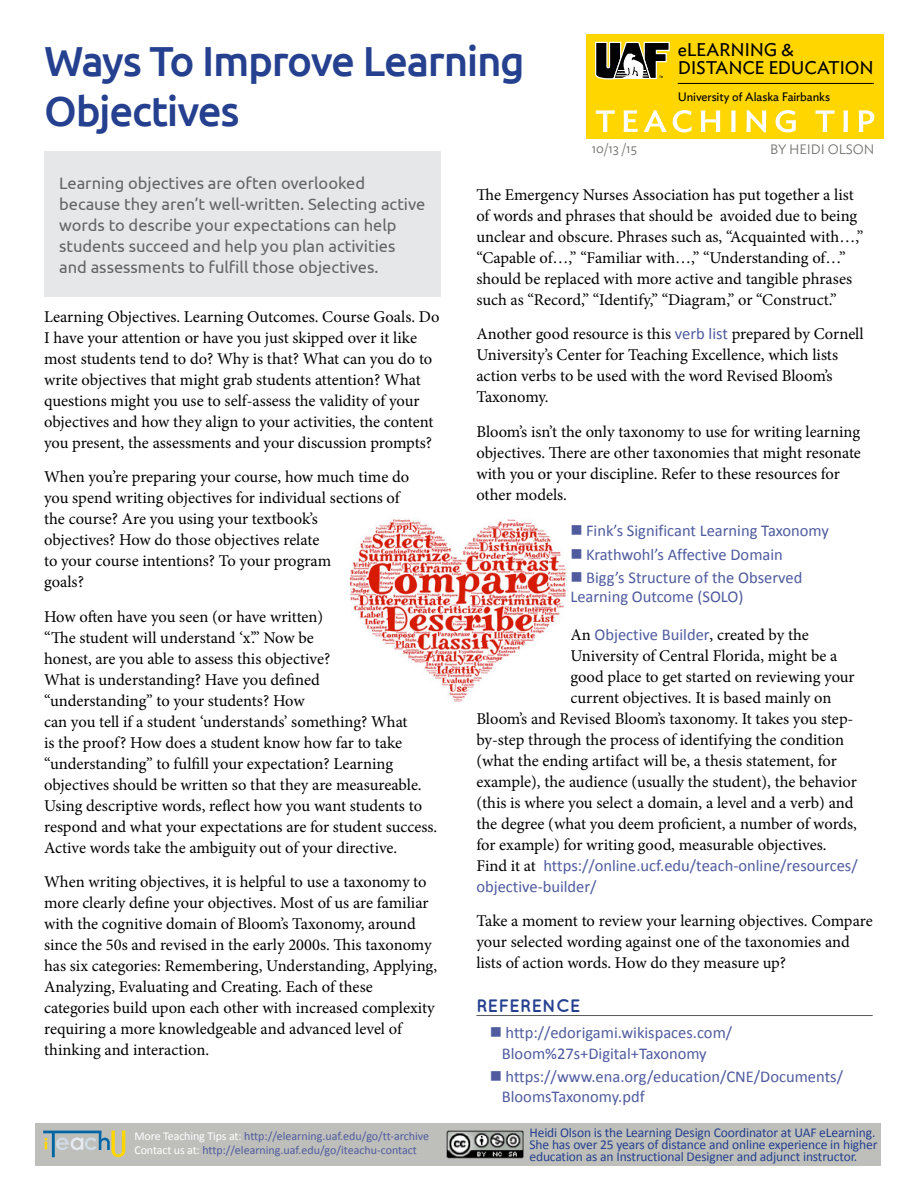
<style>
.page{position:relative;width:918px;height:1188px;background:#fff}
.page>*{position:absolute;margin:0;border:0;box-sizing:border-box;transform-origin:0 0}
.t1{font:500 42px/50.4px "Ubuntu";letter-spacing:-.035em;color:#25408f}
.t2{font:18.3px/18.3px "Ideal Sans";letter-spacing:-.015em;color:#000}
.t3{font:700 18px "Quicksand";color:#25408f}
.t4{font:16.5px/21px "Minion Pro";letter-spacing:-.005em;color:#000}
.t5{font:16.5px/19.8px "Calibri";color:#4f5b9e}
.t6{font:16.5px/21px "Ubuntu";color:#636466}
.t7{font:13.5px/12px "Calibri";letter-spacing:-.01em;color:#25408f}
.t8{font:300 13.5px "Ideal Sans";color:#6e716b}
.t9{font:12.15px "Ideal Sans";letter-spacing:-.01em;color:#000}
.t10{font:12px/14.4px "Calibri";letter-spacing:-.005em;color:#4f5b9e}
.s1{color:#fff}
.s2{font-family:"Calibri";color:#4f5b9e}
.s3{font-family:"Minion Pro";color:#000}
</style>
<div class="page">
<div style="left:36px;top:1123px;width:845px;height:43px;background:#bebfbb"></div>
<img style="left:447px;top:1131px;width:77px;height:28px">
<svg style="left:43px;top:1131px;width:82px;height:26px"></svg>
<div style="left:586px;top:34px;width:298px;height:105px;background:#ffd600"></div>
<svg style="left:595px;top:41px;width:75px;height:39px"></svg>
<hr style="left:678px;top:83px;width:196px;height:1px;background:#000">
<svg style="left:596px;top:110px;width:278px;height:23px"></svg>
<div style="left:44px;top:152px;width:396px;height:145px;background:#e6e7e8"></div>
<hr style="left:476px;top:1015px;width:397px;height:1px;background:#58595b">
<img style="left:350px;top:519px;width:217px;height:183px">
<h1 class="t1" style="left:44px;top:34px;width:482px">Ways To Improve Learning<br>Objectives</h1>
<p class="t8" style="left:592px;top:138px;width:47px">10/13 /15</p>
<p class="t2" style="left:678px;top:39px;width:198px">eLEARNING &amp;<br>DISTANCE EDUCATION</p>
<p class="t9" style="left:678px;top:88px;width:154px">University of Alaska Fairbanks</p>
<p class="t8" style="left:770px;top:139px;width:106px">BY HEIDI OLSON</p>
<p class="t6" style="left:59px;top:172px;width:368px">Learning objectives are often overlooked because they aren’t well-written. Selecting active words to describe your expectations can help students succeed and help you plan activities and assessments to fulfill those objectives.</p>
<p class="t4" style="left:44px;top:306px;width:397px">Learning Objectives. Learning Outcomes. Course Goals. Do I have your attention or have you just skipped over it like most students tend to do? Why is that? What can you do to write objectives that might grab students attention? What questions might you use to self-assess the validity of your objectives and how they align to your activities, the content you present, the assessments and your discussion prompts?</p>
<p class="t4" style="left:44px;top:466px;width:367px">When you’re preparing your course, how much time do you spend writing objectives for individual sections of the course? Are you using your textbook’s<br>objectives? How do those objectives relate<br>to your course intentions? To your program<br>goals?</p>
<p class="t4" style="left:44px;top:606px;width:395px">How often have you seen (or have written)<br>“The student will understand ‘x’.” Now be<br>honest, are you able to assess this objective?<br>What is understanding? Have you defined<br>“understanding” to your students? How<br>can you tell if a student ‘understands’ something? What<br>is the proof? How does a student know how far to take “understanding” to fulfill your expectation? Learning objectives should be written so that they are measureable.<br>Using descriptive words, reflect how you want students to respond and what your expectations are for student success.<br>Active words take the ambiguity out of your directive.</p>
<p class="t4" style="left:44px;top:872px;width:395px">When writing objectives, it is helpful to use a taxonomy to more clearly define your objectives. Most of us are familiar with the cognitive domain of Bloom’s Taxonomy, around since the 50s and revised in the early 2000s. This taxonomy has six categories: Remembering, Understanding, Applying, Analyzing, Evaluating and Creating. Each of these categories build upon each other with increased complexity requiring a more knowledgeable and advanced level of thinking and interaction.</p>
<p class="t10" style="left:135px;top:1128px;width:296px"><span class="s1">More Teaching Tips at:</span> http://elearning.uaf.edu/go/tt-archive<br><span class="s1">Contact us at:</span> http://elearning.uaf.edu/go/iteachu-contact</p>
<p class="t4" style="left:476px;top:184px;width:389px">The Emergency Nurses Association has put together a list of words and phrases that should be avoided due to being unclear and obscure. Phrases such as, “Acquainted with…,” “Capable of…,” “Familiar with…,” “Understanding of…” should be replaced with more active and tangible phrases such as “Record,” “Identify,” “Diagram,” or “Construct.”</p>
<p class="t4" style="left:476px;top:323px;width:389px">Another good resource is this <span class="s2">verb list</span> prepared by Cornell University’s Center for Teaching Excellence, which lists action verbs to be used with the word Revised Bloom’s Taxonomy.</p>
<p class="t4" style="left:476px;top:421px;width:386px">Bloom’s isn’t the only taxonomy to use for writing learning objectives. There are other taxonomies that might resonate with you or your discipline. Refer to these resources for other models.</p>
<p class="t5" style="left:570px;top:520px;width:260px">■ Fink’s Significant Learning Taxonomy</p>
<p class="t5" style="left:570px;top:544px;width:214px">■ Krathwohl’s Affective Domain</p>
<p class="t5" style="left:570px;top:567px;width:234px">■ Bigg’s Structure of the Observed<br>Learning Outcome (SOLO)</p>
<p class="t5" style="left:570px;top:624px;width:240px"><span class="s3">An</span> Objective Builder<span class="s3">, created by the</span></p>
<p class="t4" style="left:570px;top:645px;width:269px">University of Central Florida, might be a</p>
<p class="t4" style="left:570px;top:666px;width:286px">good place to get started on reviewing your</p>
<p class="t4" style="left:570px;top:687px;width:263px">current objectives. It is based mainly on</p>
<p class="t4" style="left:476px;top:708px;width:379px">Bloom’s and Revised Bloom’s taxonomy. It takes you step-</p>
<p class="t4" style="left:476px;top:729px;width:369px">by-step through the process of identifying the condition</p>
<p class="t4" style="left:476px;top:750px;width:362px">(what the ending artifact will be, a thesis statement, for</p>
<p class="t4" style="left:476px;top:771px;width:382px">example), the audience (usually the student), the behavior</p>
<p class="t4" style="left:476px;top:792px;width:379px">(this is where you select a domain, a level and a verb) and</p>
<p class="t4" style="left:476px;top:813px;width:382px">the degree (what you deem proficient, a number of words,</p>
<p class="t4" style="left:476px;top:834px;width:352px">for example) for writing good, measurable objectives.</p>
<p class="t5" style="left:476px;top:855px;width:383px;line-height:21px"><span class="s3">Find it at</span> https://online.ucf.edu/teach-online/resources/ objective-builder/</p>
<p class="t4" style="left:476px;top:911px;width:398px">Take a moment to review your learning objectives. Compare your selected wording against one of the taxonomies and lists of action words. How do they measure up?</p>
<p class="t3" style="left:476px;top:995px;width:106px">REFERENCE</p>
<p class="t5" style="left:502px;top:1022px;width:232px;line-height:21px;text-indent:-12px">■ http://edorigami.wikispaces.com/<br>Bloom%27s+Digital+Taxonomy</p>
<p class="t5" style="left:502px;top:1067px;width:343px;text-indent:-12px">■ https://www.ena.org/education/CNE/Documents/<br>BloomsTaxonomy.pdf</p>
<p class="t7" style="left:530px;top:1127px;width:349px">Heidi Olson is the Learning Design Coordinator at UAF eLearning.<br>She has over 25 years of distance and online experience in higher education as an Instructional Designer and adjunct instructor.</p>
</div>
